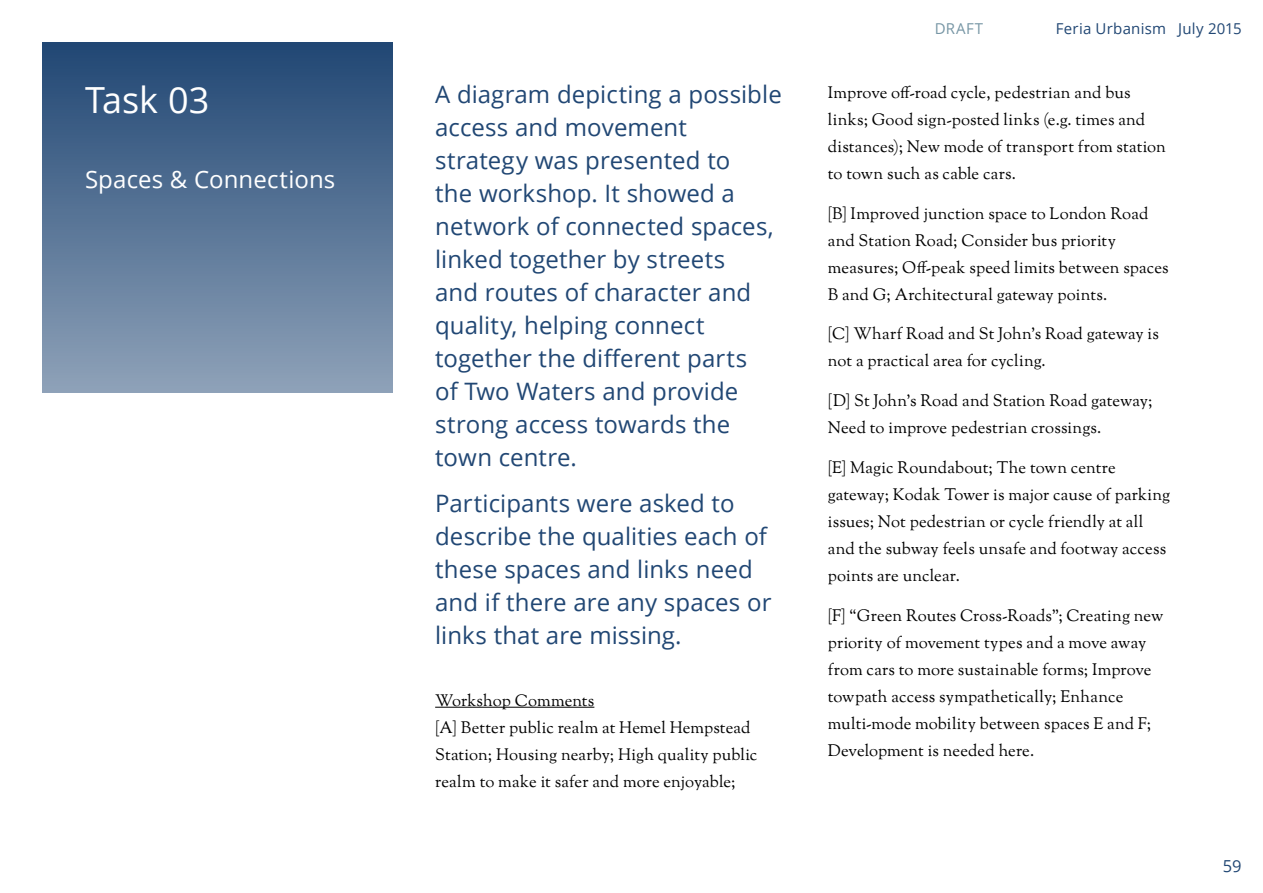
<style>
.page{position:relative;width:1263px;height:893px;background:#fff}
.page>*{position:absolute;margin:0;border:0;box-sizing:border-box;transform-origin:0 0}
.t1{font:36px "Open Sans";color:#fff}
.t2{font:24px/33px "Open Sans";letter-spacing:.005em;color:#214774}
.t3{font:24px "Open Sans";letter-spacing:.005em;color:#fff}
.t4{font:16.5px/27px "Goudy St M";letter-spacing:.005em;color:#000}
.t5{font:16.5px "Open Sans";color:#214774}
.t6{font:15px "Open Sans";letter-spacing:.015em;color:#214774}
.t7{font:15px "Open Sans";letter-spacing:.05em;color:#7796a5}
</style>
<div class="page">
<hr style="left:435px;top:707px;width:159px;height:1px;background:#000">
<div style="left:43px;top:43px;width:350px;height:350px;background:linear-gradient(to bottom,#214774,#8ea2b8)"></div>
<h1 class="t1" style="left:85px;top:75px;width:126px">Task 03</h1>
<h2 class="t3" style="left:85px;top:163px;width:252px">Spaces &amp; Connections</h2>
<p class="t2" style="left:435px;top:78px;width:348px">A diagram depicting a possible access and movement strategy was presented to<br>the workshop. It showed a network of connected spaces, linked together by streets<br>and routes of character and quality, helping connect together the different parts<br>of Two Waters and provide strong access towards the town centre.</p>
<h2 class="t2" style="left:435px;top:486px;width:338px">Participants were asked to describe the qualities each of these spaces and links need and if there are any spaces or links that are missing.</h2>
<p class="t4" style="left:435px;top:688px;width:324px">Workshop Comments<br>[A] Better public realm at Hemel Hempstead Station; Housing nearby; High quality public realm to make it safer and more enjoyable;</p>
<p class="t7" style="left:935px;top:18px;width:50px">DRAFT</p>
<p class="t6" style="left:1056px;top:18px;width:187px">Feria Urbanism July 2015</p>
<p class="t4" style="left:828px;top:80px;width:340px">Improve off-road cycle, pedestrian and bus links; Good sign-posted links (e.g. times and distances); New mode of transport from station to town such as cable cars.</p>
<p class="t4" style="left:828px;top:201px;width:342px">[B] Improved junction space to London Road and Station Road; Consider bus priority measures; Off-peak speed limits between spaces B and G; Architectural gateway points.</p>
<p class="t4" style="left:828px;top:321px;width:333px">[C] Wharf Road and St John’s Road gateway is not a practical area for cycling.</p>
<p class="t4" style="left:828px;top:388px;width:326px">[D] St John’s Road and Station Road gateway;<br>Need to improve pedestrian crossings.</p>
<p class="t4" style="left:828px;top:455px;width:344px">[E] Magic Roundabout; The town centre gateway; Kodak Tower is major cause of parking issues; Not pedestrian or cycle friendly at all and the subway feels unsafe and footway access points are unclear.</p>
<p class="t4" style="left:828px;top:603px;width:337px">[F] “Green Routes Cross-Roads”; Creating new priority of movement types and a move away from cars to more sustainable forms; Improve towpath access sympathetically; Enhance multi-mode mobility between spaces E and F; Development is needed here.</p>
<p class="t5" style="left:1223px;top:854px;width:20px">59</p>
</div>
